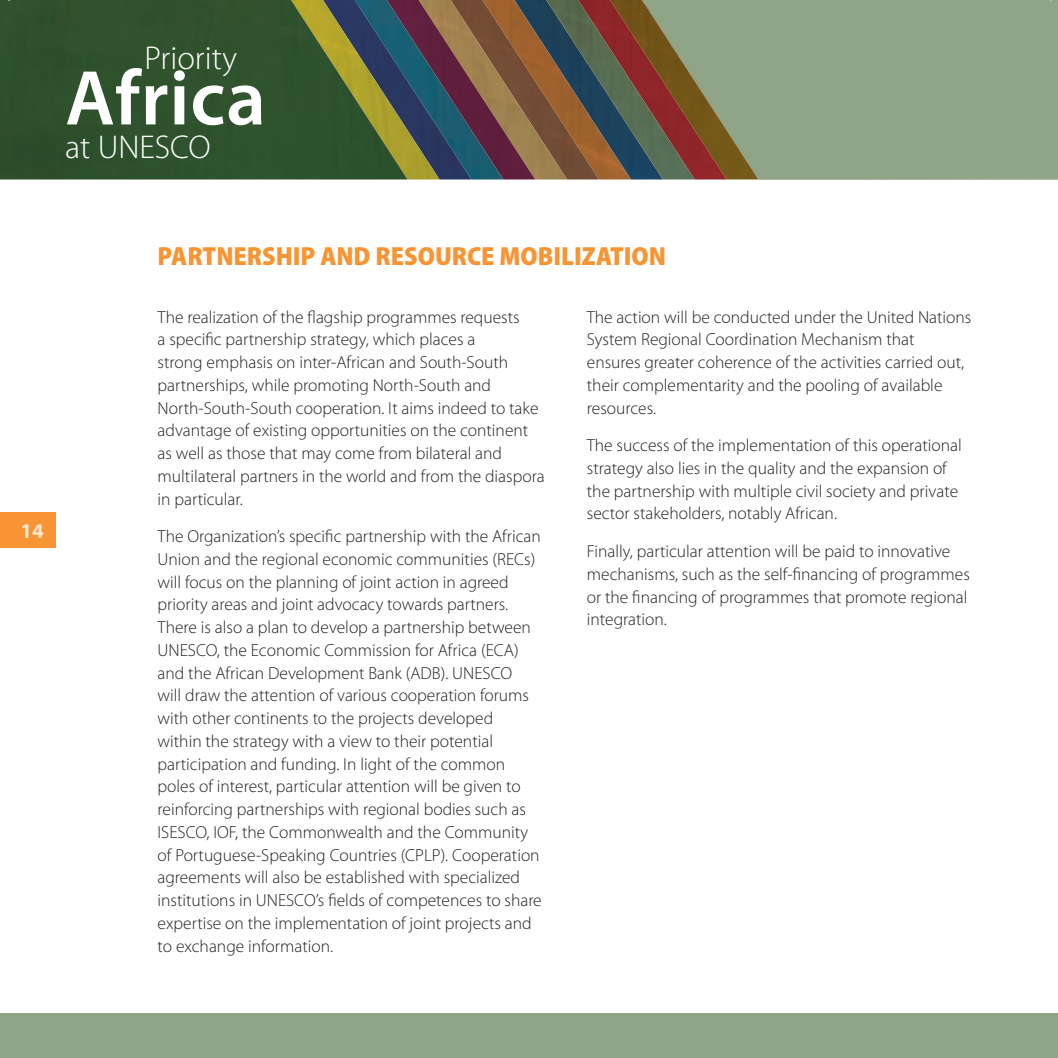
<style>
.page{position:relative;width:1058px;height:1058px;background:#fff}
.page>*{position:absolute;margin:0;border:0;box-sizing:border-box;transform-origin:0 0}
.t1{font:600 78.4px "Myriad Pro";letter-spacing:.01em;color:#fff}
.t2{font:300 33.07px "Myriad Pro";color:#fff}
.t3{font:900 semi-condensed 26.25px "Myriad Pro";color:#f79433}
.t4{font:700 21px "Myriad Pro";color:#ffe6cf}
.t5{font:300 17.5px/22.8px "Myriad Pro";color:#231f20}
</style>
<div class="page">
<img style="left:599px;top:0;width:44px;height:179px">
<img style="left:567px;top:0;width:32px;height:179px">
<img style="left:535px;top:0;width:32px;height:179px">
<img style="left:503px;top:0;width:32px;height:179px">
<img style="left:471px;top:0;width:32px;height:179px">
<img style="left:439px;top:0;width:32px;height:179px">
<img style="left:408px;top:0;width:31px;height:179px">
<img style="left:0;top:0;width:408px;height:179px">
<svg style="left:643px;top:0;width:415px;height:179px;background:#8c977b"></svg>
<div style="left:0;top:1013px;width:1058px;height:45px;background:#90a488"></div>
<div style="left:0;top:512px;width:56px;height:36px;background:#f79433"></div>
<h2 class="t2" style="left:145px;top:38px;width:94px">Priority</h2>
<h1 class="t1" style="left:65px;top:48px;width:202px">Africa</h1>
<h2 class="t2" style="left:65px;top:127px;width:147px">at UNESCO</h2>
<p class="t4" style="left:21px;top:517px;width:25px">14</p>
<h3 class="t3" style="left:158px;top:239px;width:510px">PARTNERSHIP AND RESOURCE MOBILIZATION</h3>
<p class="t5" style="left:158px;top:305px;width:389px">The realization of the flagship programmes requests<br>a specific partnership strategy, which places a<br>strong emphasis on inter-African and South-South partnerships, while promoting North-South and North-South-South cooperation. It aims indeed to take advantage of existing opportunities on the continent as well as those that may come from bilateral and multilateral partners in the world and from the diaspora in particular.</p>
<p class="t5" style="left:158px;top:525px;width:386px">The Organization’s specific partnership with the African Union and the regional economic communities (RECs) will focus on the planning of joint action in agreed priority areas and joint advocacy towards partners.<br>There is also a plan to develop a partnership between UNESCO, the Economic Commission for Africa (ECA) and the African Development Bank (ADB). UNESCO<br>will draw the attention of various cooperation forums with other continents to the projects developed<br>within the strategy with a view to their potential participation and funding. In light of the common poles of interest, particular attention will be given to reinforcing partnerships with regional bodies such as ISESCO, IOF, the Commonwealth and the Community of Portuguese-Speaking Countries (CPLP). Cooperation agreements will also be established with specialized institutions in UNESCO’s fields of competences to share expertise on the implementation of joint projects and to exchange information.</p>
<p class="t5" style="left:587px;top:305px;width:386px">The action will be conducted under the United Nations System Regional Coordination Mechanism that ensures greater coherence of the activities carried out, their complementarity and the pooling of available resources.</p>
<p class="t5" style="left:587px;top:434px;width:376px">The success of the implementation of this operational strategy also lies in the quality and the expansion of the partnership with multiple civil society and private sector stakeholders, notably African.</p>
<p class="t5" style="left:587px;top:540px;width:385px">Finally, particular attention will be paid to innovative mechanisms, such as the self-financing of programmes or the financing of programmes that promote regional integration.</p>
</div>
